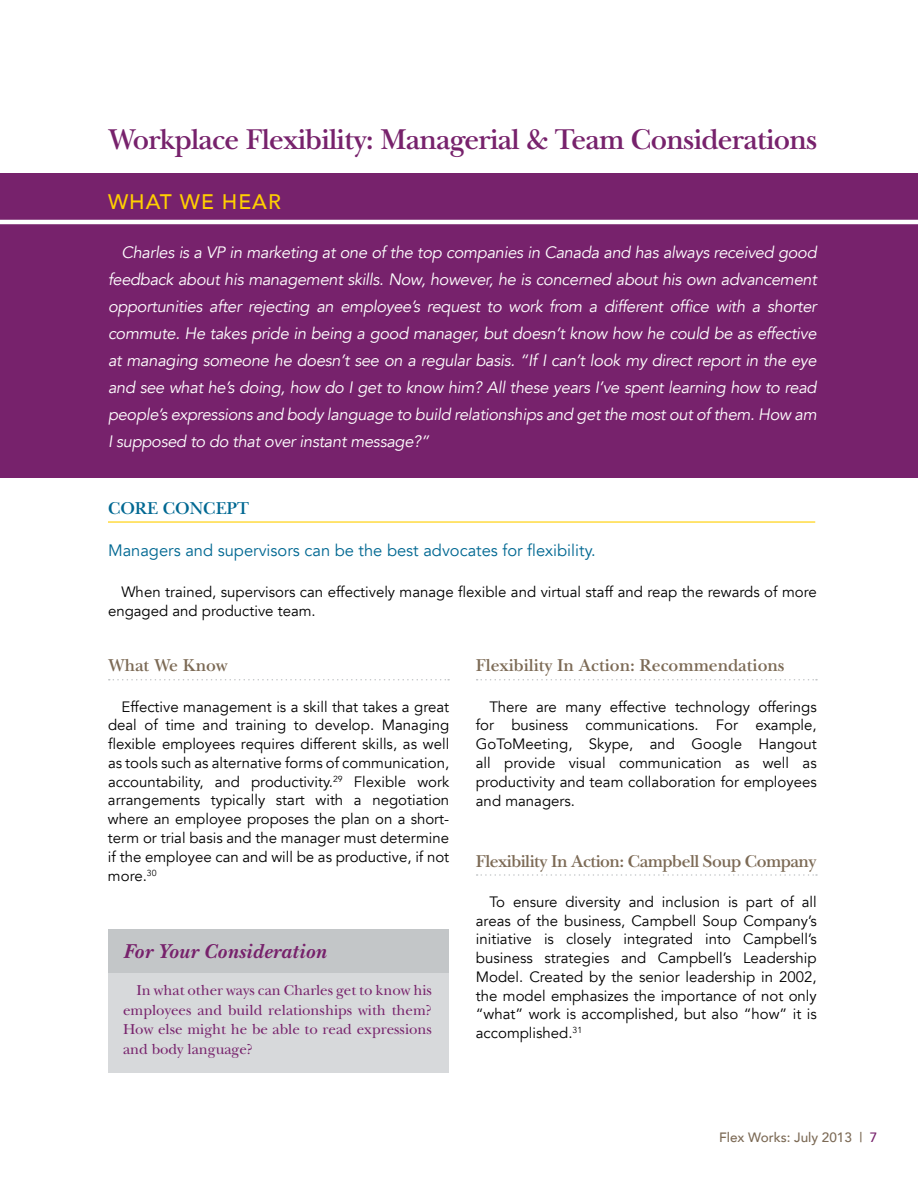
<style>
.page{position:relative;width:918px;height:1188px;background:#fff}
.page>*{position:absolute;margin:0;border:0;box-sizing:border-box;transform-origin:0 0}
.t1{font:600 30px "New Baskerville ITC Pro";letter-spacing:-.025em;color:#77226c}
.t2{font:italic 700 21px "New Baskerville ITC Pro";color:#77226c}
.t3{font:500 21px "Avenir";letter-spacing:.05em;color:#ffcf01}
.t4{font:600 18px "New Baskerville ITC Pro";letter-spacing:-.03em;color:#7c6a55}
.t5{font:600 18px "New Baskerville ITC Pro";color:#7c6a55}
.t6{font:600 18px "New Baskerville ITC Pro";color:#006892}
.t7{font:italic 16.5px/27px "Avenir";letter-spacing:-.02em;color:#fff;text-align:justify}
.t8{font:16.5px "Avenir";color:#006892}
.t9{font:15px/18.9px "Avenir";color:#000;text-align:justify}
.t10{font:15px/19.5px "New Baskerville ITC Pro";color:#77226c;text-align:justify}
.t11{font:500 13.5px "Avenir";color:#7c6a55}
.s1{color:#77226c}
</style>
<div class="page">
<div style="left:0;top:173px;width:918px;height:304px;background:#77226c"></div>
<hr style="left:0;top:220px;width:918px;height:4px;background:#fff">
<div style="left:108px;top:929px;width:341px;height:143px;background:#d7d9db"></div>
<div style="left:108px;top:929px;width:341px;height:44px;background:#c3c6c8"></div>
<hr style="left:108px;top:521px;width:707px;height:2px;background:#ffcf01">
<svg style="left:109px;top:679px;width:340px;height:1px"></svg>
<svg style="left:477px;top:679px;width:340px;height:1px"></svg>
<svg style="left:477px;top:874px;width:340px;height:2px"></svg>
<h1 class="t1" style="left:108px;top:122px;width:711px">Workplace Flexibility: Managerial &amp; Team Considerations</h1>
<h2 class="t3" style="left:108px;top:184px;width:174px">What We Hear</h2>
<p class="t7" style="left:108px;top:239px;width:710px;text-indent:13px">Charles is a VP in marketing at one of the top companies in Canada and has always received good feedback about his management skills. Now, however, he is concerned about his own advancement opportunities after rejecting an employee’s request to work from a different office with a shorter commute. He takes pride in being a good manager, but doesn’t know how he could be as effective at managing someone he doesn’t see on a regular basis. “If I can’t look my direct report in the eye and see what he’s doing, how do I get to know him? All these years I’ve spent learning how to read people’s expressions and body language to build relationships and get the most out of them. How am I supposed to do that over instant message?”</p>
<p class="t6" style="left:108px;top:498px;width:143px">Core Concept</p>
<p class="t8" style="left:108px;top:541px;width:489px">M anagers and supervisors can be the best advocates for flexibility.</p>
<p class="t9" style="left:108px;top:582px;width:710px;line-height:19.5px;text-indent:14px">When trained, supervisors can effectively manage flexible and virtual staff and reap the rewards of more engaged and productive team.</p>
<p class="t5" style="left:476px;top:655px;width:310px">Flexibility In Action: Recommendations</p>
<p class="t9" style="left:476px;top:697px;width:342px;text-indent:14px">There are many effective technology offerings for business communications. For example, GoToMeeting, Skype, and Google Hangout all provide visual communication as well as productivity and team collaboration for employees and managers.</p>
<p class="t4" style="left:108px;top:655px;width:121px">What We Know</p>
<p class="t9" style="left:108px;top:697px;width:343px;text-indent:14px">Effective management is a skill that takes a great deal of time and training to develop. Managing flexible employees requires different skills, as well as tools such as alternative forms of communication, accountability, and productivity.<sup>29</sup> Flexible work arrangements typically start with a negotiation where an employee proposes the plan on a short&shy;term or trial basis and the manager must determine if the employee can and will be as productive, if not more.<sup>30</sup></p>
<p class="t4" style="left:476px;top:850px;width:342px">Flexibility In Action: Campbell Soup Company</p>
<p class="t9" style="left:476px;top:893px;width:342px;text-indent:14px">To ensure diversity and inclusion is part of all areas of the business, Campbell Soup Company’s initiative is closely integrated into Campbell’s business strategies and Campbell’s Leadership M odel. Created by the senior leadership in 2002, the model emphasizes the importance of not only “what” work is accomplished, but also “how” it is accomplished.<sup>31</sup></p>
<h2 class="t2" style="left:123px;top:939px;width:205px">For Your Consideration</h2>
<p class="t10" style="left:123px;top:981px;width:311px;text-indent:14px">In what other ways can Charles get to know his employees and build relationships with them?<br>How else might he be able to read expressions and body language?</p>
<p class="t11" style="left:719px;top:1125px;width:160px">Flex Works: July 2013 | <span class="s1">7</span></p>
</div>
